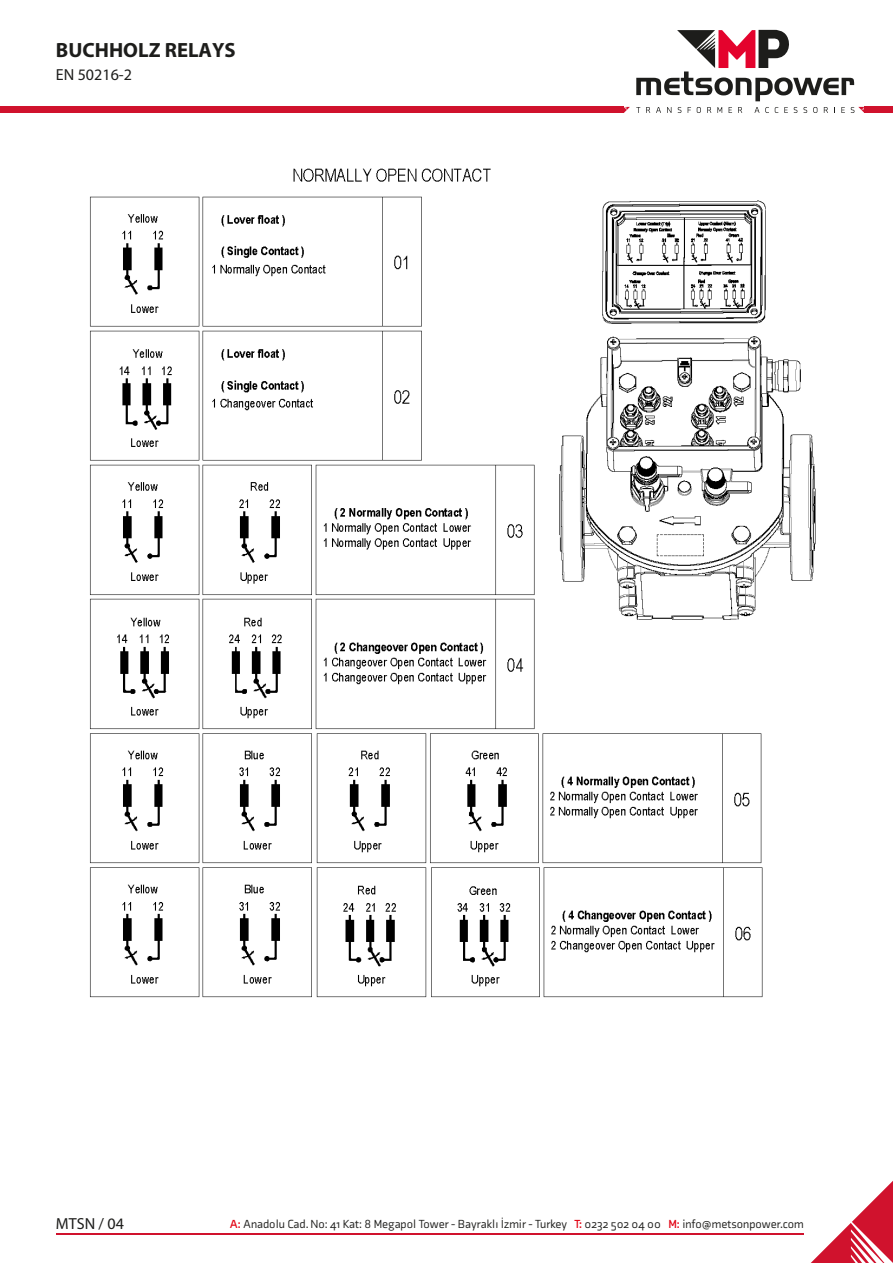
<style>
.page{position:relative;width:893px;height:1263px;background:#fff}
.page>*{position:absolute;margin:0;border:0;box-sizing:border-box;transform-origin:0 0}
.t1{font:700 20.7px "Myriad Pro";color:#1d1d1b}
.t2{font:16.05px "Myriad Pro";color:#1d1d1b}
.t3{font:12px "Axia";color:#1e1e1c}
.s1{font-weight:700;color:#e20717}
</style>
<div class="page">
<img style="left:90px;top:168px;width:726px;height:830px">
<div style="left:0;top:107px;width:623px;height:6px;background:#d0122d"></div>
<svg style="left:636px;top:30px;width:218px;height:71px"></svg>
<svg style="left:646px;top:107px;width:4px;height:6px"></svg>
<svg style="left:656px;top:107px;width:5px;height:6px"></svg>
<svg style="left:667px;top:107px;width:4px;height:6px"></svg>
<svg style="left:677px;top:107px;width:4px;height:6px"></svg>
<svg style="left:687px;top:107px;width:13px;height:6px"></svg>
<svg style="left:707px;top:107px;width:4px;height:6px"></svg>
<svg style="left:717px;top:107px;width:5px;height:6px"></svg>
<svg style="left:728px;top:107px;width:4px;height:6px"></svg>
<svg style="left:738px;top:107px;width:4px;height:6px"></svg>
<svg style="left:754px;top:107px;width:5px;height:6px"></svg>
<svg style="left:765px;top:107px;width:13px;height:6px"></svg>
<svg style="left:784px;top:107px;width:3px;height:6px"></svg>
<svg style="left:793px;top:107px;width:4px;height:6px"></svg>
<svg style="left:803px;top:107px;width:4px;height:6px"></svg>
<svg style="left:813px;top:107px;width:4px;height:6px"></svg>
<svg style="left:823px;top:107px;width:5px;height:6px"></svg>
<svg style="left:841px;top:107px;width:3px;height:6px"></svg>
<svg style="left:623px;top:107px;width:7px;height:6px"></svg>
<div style="left:864px;top:107px;width:28px;height:6px;background:#d0122d"></div>
<svg style="left:850px;top:107px;width:14px;height:6px"></svg>
<svg style="left:811px;top:1182px;width:81px;height:81px"></svg>
<hr style="left:56px;top:1233px;width:747px;height:1px;background:#d0122d">
<h1 class="t1" style="left:56px;top:36px;width:181px">BUCHHOLZ RELAYS</h1>
<h2 class="t2" style="left:56px;top:65px;width:78px">EN 50216-2</h2>
<h2 class="t2" style="left:56px;top:1214px;width:70px">MTSN / 04</h2>
<p class="t3" style="left:230px;top:1217px;width:575px"><span class="s1">A:</span> Anadolu Cad. No: 41 Kat: 8 Megapol Tower - Bayraklı İzmir - Turkey <span class="s1">T:</span> 0232 502 04 00 <span class="s1">M:</span> info@metsonpower.com</p>
</div>
